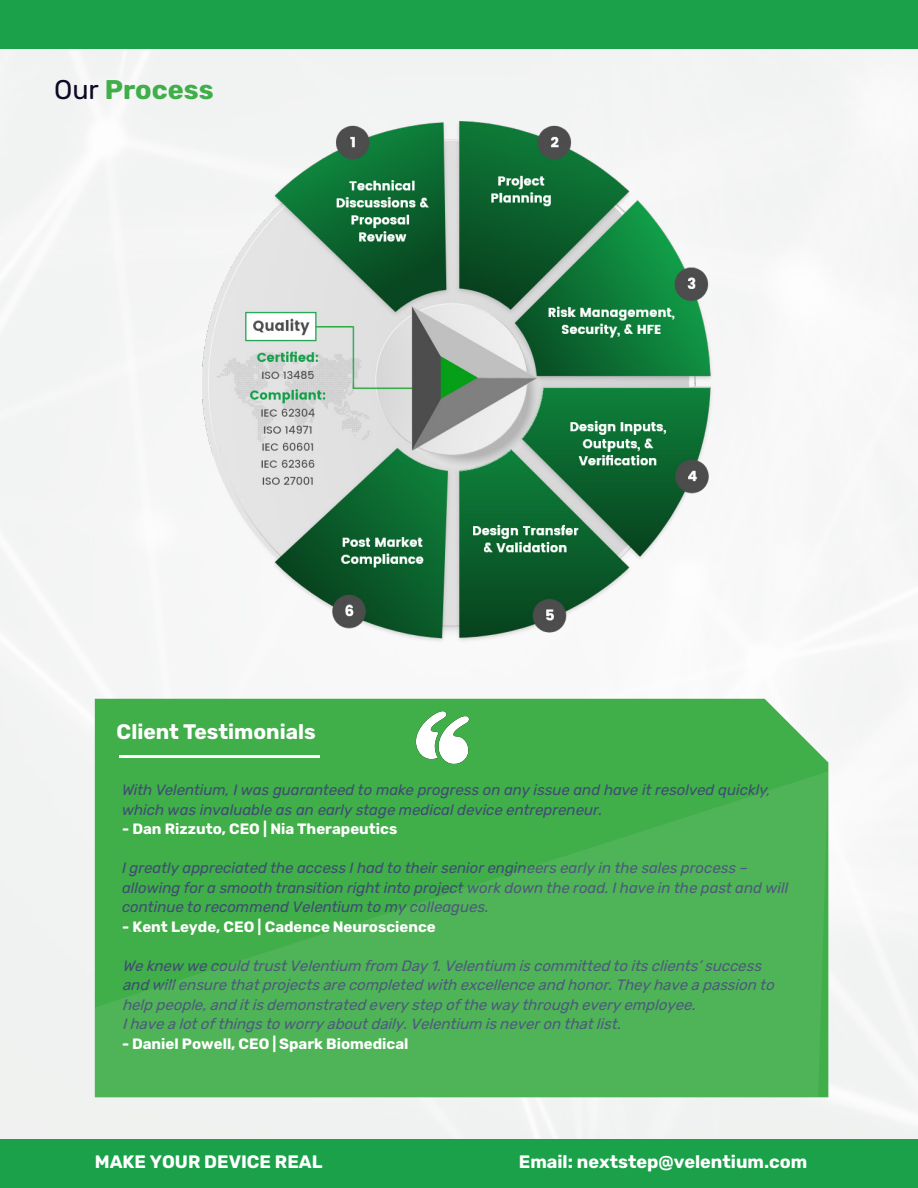
<style>
.page{position:relative;width:918px;height:1188px;background:#fff}
.page>*{position:absolute;margin:0;border:0;box-sizing:border-box;transform-origin:0 0}
.t1{font:700 27px "Rubik";color:#40ae49}
.t2{font:700 21px "Rubik";color:#fff}
.Paragraph_Style_1{font:700 18px "Rubik";color:#fff}
.Paragraph_Style_1-2{font:700 18px "Rubik";color:#fff}
.t3{font:italic 15px/19.5px "Rubik";color:#3e4c72}
.t4{font:italic 15px/19.5px "Rubik";color:#3e4c72}
.t5{font:700 15px "Rubik";color:#fff}
.t6{font:700 15px "Rubik";color:#fff}
.s1{font-weight:400;color:#100827}
.s2{font-style:inherit}
</style>
<div class="page">
<div style="left:1px;top:48px;width:917px;height:1092px;background:#f4f5f4"></div>
<img style="left:203px;top:70px;width:512px;height:623px">
<div style="left:0;top:0;width:918px;height:48px;background:#1aa149"></div>
<div style="left:0;top:1140px;width:918px;height:48px;background:#1aa149"></div>
<div style="left:95px;top:699px;width:733px;height:72px;background:#40ae49"></div>
<hr style="left:119px;top:755px;width:200px;height:3px;background:#fff">
<svg style="left:95px;top:771px;width:733px;height:326px;background:#48b151"></svg>
<img style="left:404px;top:699px;width:77px;height:77px">
<p class="t1" style="left:54px;top:74px;width:161px"><span class="s1">Our</span> Process</p>
<p class="t2" style="left:117px;top:720px;width:201px">Client Testimonials</p>
<p class="t3" style="left:122px;top:781px;width:650px">With Velentium, I was guaranteed to make progress on any issue and have it resolved quickly, which was invaluable as an early stage medical device entrepreneur.</p>
<p class="t6" style="left:122px;top:821px;width:277px">- Dan Rizzuto, CEO | Nia Therapeutics</p>
<p class="t3" style="left:122px;top:859px;width:668px">I greatly appreciated the access I had to their senior engineers early in the sales process – allowing for a smooth transition right into project work down the road. I have in the past and will continue to recommend Velentium to my colleagues.</p>
<p class="t5" style="left:122px;top:918px;width:315px"><span class="s2">-</span> Kent Leyde, CEO <span class="s2">|</span> Cadence Neuroscience</p>
<p class="t4" style="left:122px;top:956px;width:658px">Weknew wecould trustVelentium from Day1.Velentium iscommitted toitsclients’success and willensurethatprojectsarecompleted with excellenceand honor.Theyhaveapassion to help people,and itisdemonstrated everystep ofthewaythrough everyemployee.<br>Ihavealotofthingstoworryaboutdaily.Velentium isneveron thatlist.</p>
<p class="t5" style="left:122px;top:1035px;width:288px">- Daniel Powell, CEO | Spark Biomedical</p>
<p class="Paragraph_Style_1-2" style="left:95px;top:1152px;width:229px">MAKE YOUR DEVICE REAL</p>
<p class="Paragraph_Style_1" style="left:519px;top:1152px;width:290px">Email: nextstep@velentium.com</p>
</div>
